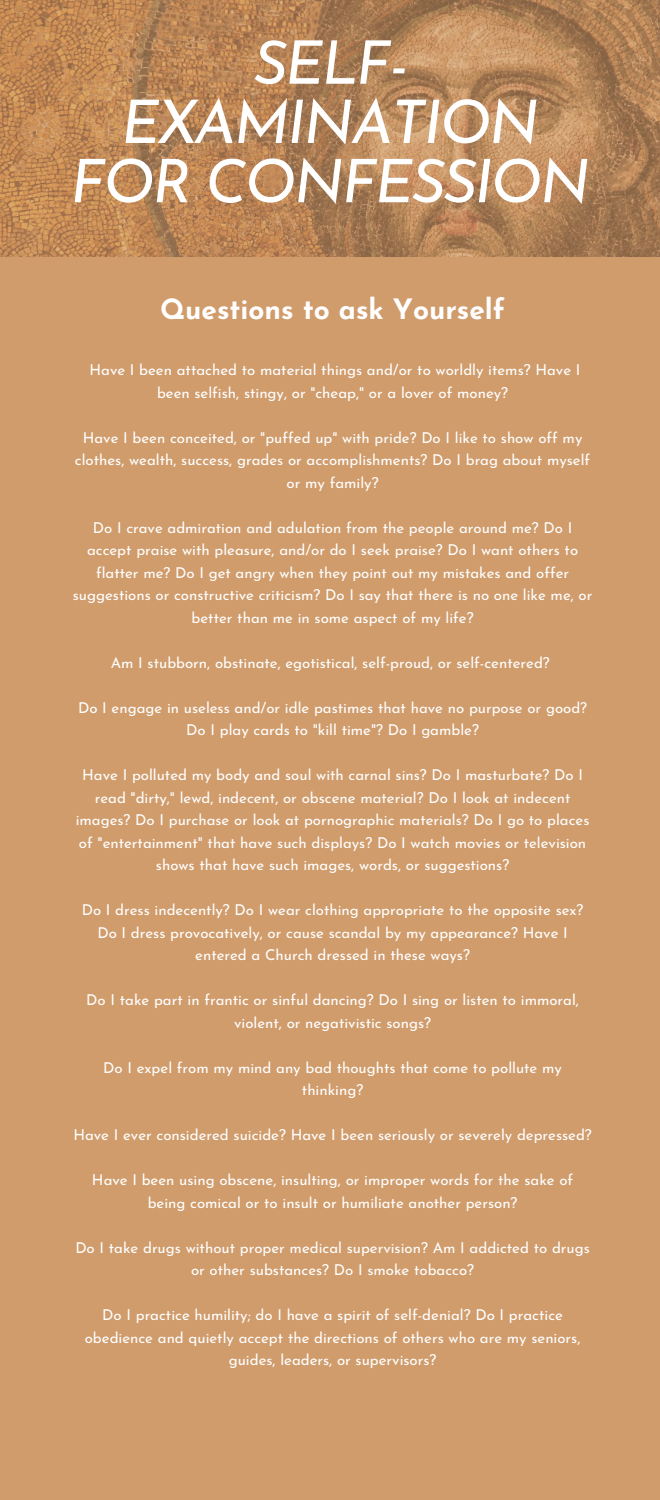
<style>
.page{position:relative;width:660px;height:1500px;background:#d09c6c}
.page>*{position:absolute;margin:0;border:0;box-sizing:border-box;transform-origin:0 0}
.t1{font:italic 60px/59.2px "Josefin Sans";letter-spacing:-.04em;color:#fff;text-align:center}
.t2{font:700 28px "Josefin Sans";color:#fff}
.t3{font:15px/22.5px "Josefin Sans";color:#fff;text-align:center}
</style>
<div class="page">
<img style="left:0;top:0;width:660px;height:256px">
<p class="t1" style="left:70px;top:39px;width:521px">SELF-<br>EXAMINATION<br>FOR CONFESSION</p>
<p class="t2" style="left:160px;top:298px;width:346px">Questions to ask Yourself</p>
<p class="t3" style="left:90px;top:360px;width:492px">Have I been attached to material things and/or to worldly items? Have I been selfish, stingy, or "cheap," or a lover of money?</p>
<p class="t3" style="left:75px;top:428px;width:517px">Have I been conceited, or "puffed up" with pride? Do I like to show off my clothes, wealth, success, grades or accomplishments? Do I brag about myself or my family?</p>
<p class="t3" style="left:73px;top:518px;width:521px">Do I crave admiration and adulation from the people around me? Do I accept praise with pleasure, and/or do I seek praise? Do I want others to flatter me? Do I get angry when they point out my mistakes and offer suggestions or constructive criticism? Do I say that there is no one like me, or better than me in some aspect of my life?</p>
<p class="t3" style="left:111px;top:653px;width:441px">Am I stubborn, obstinate, egotistical, self-proud, or self-centered?</p>
<p class="t3" style="left:78px;top:698px;width:511px">Do I engage in useless and/or idle pastimes that have no purpose or good?<br>Do I play cards to "kill time"? Do I gamble?</p>
<p class="t3" style="left:76px;top:765px;width:515px">Have I polluted my body and soul with carnal sins? Do I masturbate? Do I read "dirty," lewd, indecent, or obscene material? Do I look at indecent images? Do I purchase or look at pornographic materials? Do I go to places of "entertainment" that have such displays? Do I watch movies or television shows that have such images, words, or suggestions?</p>
<p class="t3" style="left:82px;top:900px;width:503px">Do I dress indecently? Do I wear clothing appropriate to the opposite sex?<br>Do I dress provocatively, or cause scandal by my appearance? Have I entered a Church dressed in these ways?</p>
<p class="t3" style="left:86px;top:990px;width:494px">Do I take part in frantic or sinful dancing? Do I sing or listen to immoral, violent, or negativistic songs?</p>
<p class="t3" style="left:103px;top:1058px;width:460px">Do I expel from my mind any bad thoughts that come to pollute my thinking?</p>
<p class="t3" style="left:73px;top:1125px;width:520px">Have I ever considered suicide? Have I been seriously or severely depressed?</p>
<p class="t3" style="left:92px;top:1170px;width:483px">Have I been using obscene, insulting, or improper words for the sake of being comical or to insult or humiliate another person?</p>
<p class="t3" style="left:75px;top:1238px;width:516px">Do I take drugs without proper medical supervision? Am I addicted to drugs or other substances? Do I smoke tobacco?</p>
<p class="t3" style="left:85px;top:1305px;width:497px">Do I practice humility; do I have a spirit of self-denial? Do I practice obedience and quietly accept the directions of others who are my seniors, guides, leaders, or supervisors?</p>
</div>
